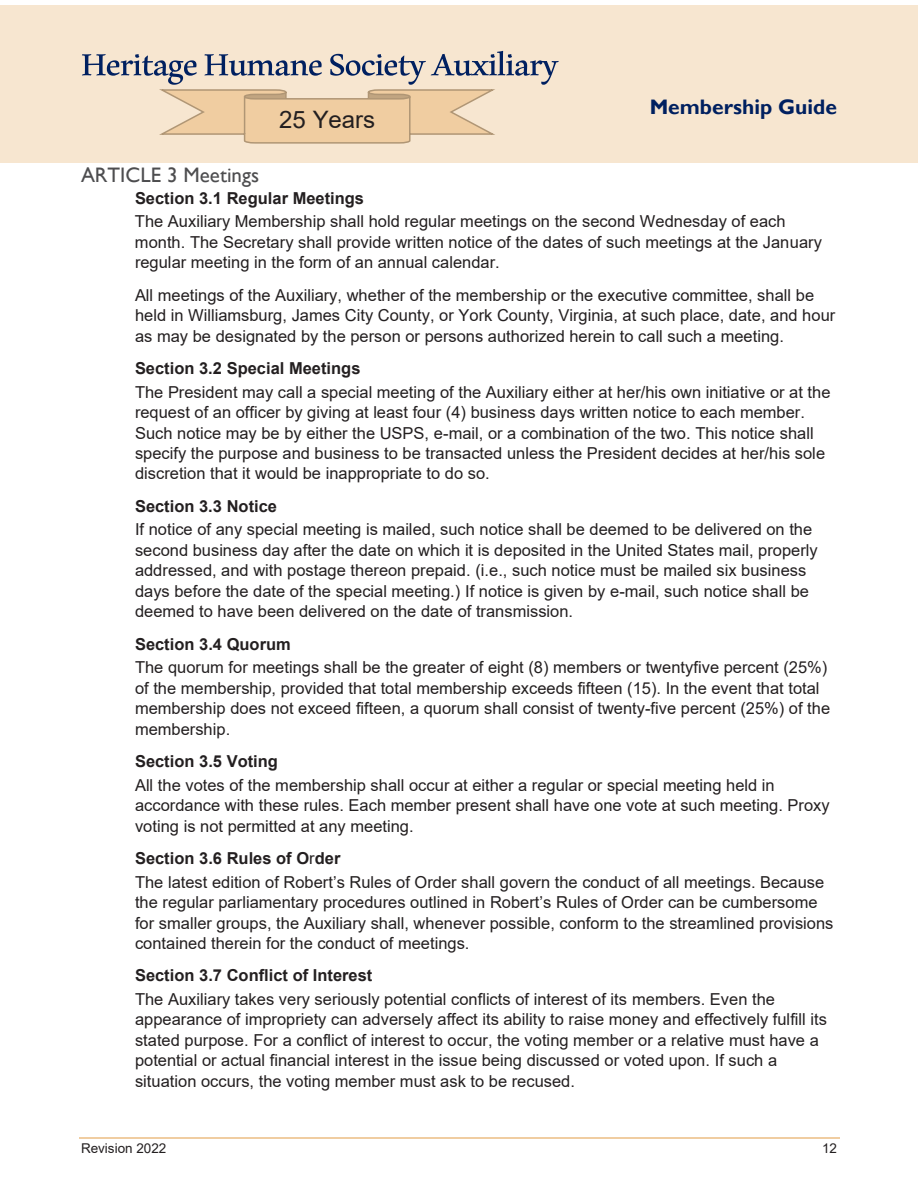
<style>
.page{position:relative;width:918px;height:1188px;background:#fff}
.page>*{position:absolute;margin:0;border:0;box-sizing:border-box;transform-origin:0 0}
.t1{font:54px "Aldhabi";letter-spacing:-.015em;color:#002060}
.t2{font:24px "Arial";color:#231f20}
.t3{font:21px "Gill Sans";color:#4d4d4f}
.t4{font:700 21px "Gill Sans";color:#002060}
.t5{font:16.5px/20.4px "Arial";color:#231f20}
.t6{font:700 16.5px "Arial";color:#231f20}
.t7{font:13.5px "Arial";color:#231f20}
.s1{font-weight:700}
</style>
<div class="page">
<div style="left:0;top:6px;width:918px;height:157px;background:#f7e6d0"></div>
<hr style="left:79px;top:1137px;width:760px;height:2px;background:#f0cda1">
<svg style="left:159px;top:89px;width:336px;height:55px"></svg>
<h1 class="t1" style="left:81px;top:18px;width:479px">Heritage Humane Society Auxiliary</h1>
<h2 class="t2" style="left:279px;top:103px;width:98px">25 Years</h2>
<p class="t4" style="left:650px;top:94px;width:189px">Membership Guide</p>
<p class="t3" style="left:81px;top:162px;width:180px">ARTICLE 3 Meetings</p>
<p class="t6" style="left:135px;top:186px;width:231px">Section 3.1 Regular Meetings</p>
<p class="t5" style="left:135px;top:211px;width:688px">The Auxiliary Membership shall hold regular meetings on the second Wednesday of each month. The Secretary shall provide written notice of the dates of such meetings at the January regular meeting in the form of an annual calendar.</p>
<p class="t5" style="left:135px;top:285px;width:702px">All meetings of the Auxiliary, whether of the membership or the executive committee, shall be held in Williamsburg, James City County, or York County, Virginia, at such place, date, and hour as may be designated by the person or persons authorized herein to call such a meeting.</p>
<p class="t6" style="left:135px;top:357px;width:227px">Section 3.2 Special Meetings</p>
<p class="t5" style="left:135px;top:381px;width:697px">The President may call a special meeting of the Auxiliary either at her/his own initiative or at the request of an officer by giving at least four (4) business days written notice to each member.<br>Such notice may be by either the USPS, e-mail, or a combination of the two. This notice shall specify the purpose and business to be transacted unless the President decides at her/his sole discretion that it would be inappropriate to do so.</p>
<p class="t6" style="left:135px;top:495px;width:144px">Section 3.3 Notice</p>
<p class="t5" style="left:135px;top:519px;width:684px">If notice of any special meeting is mailed, such notice shall be deemed to be delivered on the second business day after the date on which it is deposited in the United States mail, properly addressed, and with postage thereon prepaid. (i.e., such notice must be mailed six business days before the date of the special meeting.) If notice is given by e-mail, such notice shall be deemed to have been delivered on the date of transmission.</p>
<p class="t6" style="left:135px;top:632px;width:157px">Section 3.4 Quorum</p>
<p class="t5" style="left:135px;top:657px;width:697px">The quorum for meetings shall be the greater of eight (8) members or twentyfive percent (25%) of the membership, provided that total membership exceeds fifteen (15). In the event that total membership does not exceed fifteen, a quorum shall consist of twenty-five percent (25%) of the membership.</p>
<p class="t6" style="left:135px;top:750px;width:144px">Section 3.5 Voting</p>
<p class="t5" style="left:135px;top:775px;width:696px">All the votes of the membership shall occur at either a regular or special meeting held in accordance with these rules. Each member present shall have one vote at such meeting. Proxy voting is not permitted at any meeting.</p>
<p class="t5" style="left:135px;top:846px;width:691px;line-height:23.5px"><span class="s1">Section 3.6 Rules of O</span>r<span class="s1">der<br></span>The latest edition of Robert’s Rules of Order shall govern the conduct of all meetings. Because</p>
<p class="t5" style="left:135px;top:892px;width:700px">the regular parliamentary procedures outlined in Robert’s Rules of Order can be cumbersome for smaller groups, the Auxiliary shall, whenever possible, conform to the streamlined provisions contained therein for the conduct of meetings.</p>
<p class="t6" style="left:135px;top:964px;width:239px">Section 3.7 Conflict of Interest</p>
<p class="t5" style="left:135px;top:989px;width:693px">The Auxiliary takes very seriously potential conflicts of interest of its members. Even the appearance of impropriety can adversely affect its ability to raise money and effectively fulfill its stated purpose. For a conflict of interest to occur, the voting member or a relative must have a potential or actual financial interest in the issue being discussed or voted upon. If such a situation occurs, the voting member must ask to be recused.</p>
<p class="t7" style="left:81px;top:1139px;width:87px">Revision 2022</p>
<p class="t7" style="left:822px;top:1139px;width:16px">12</p>
</div>
